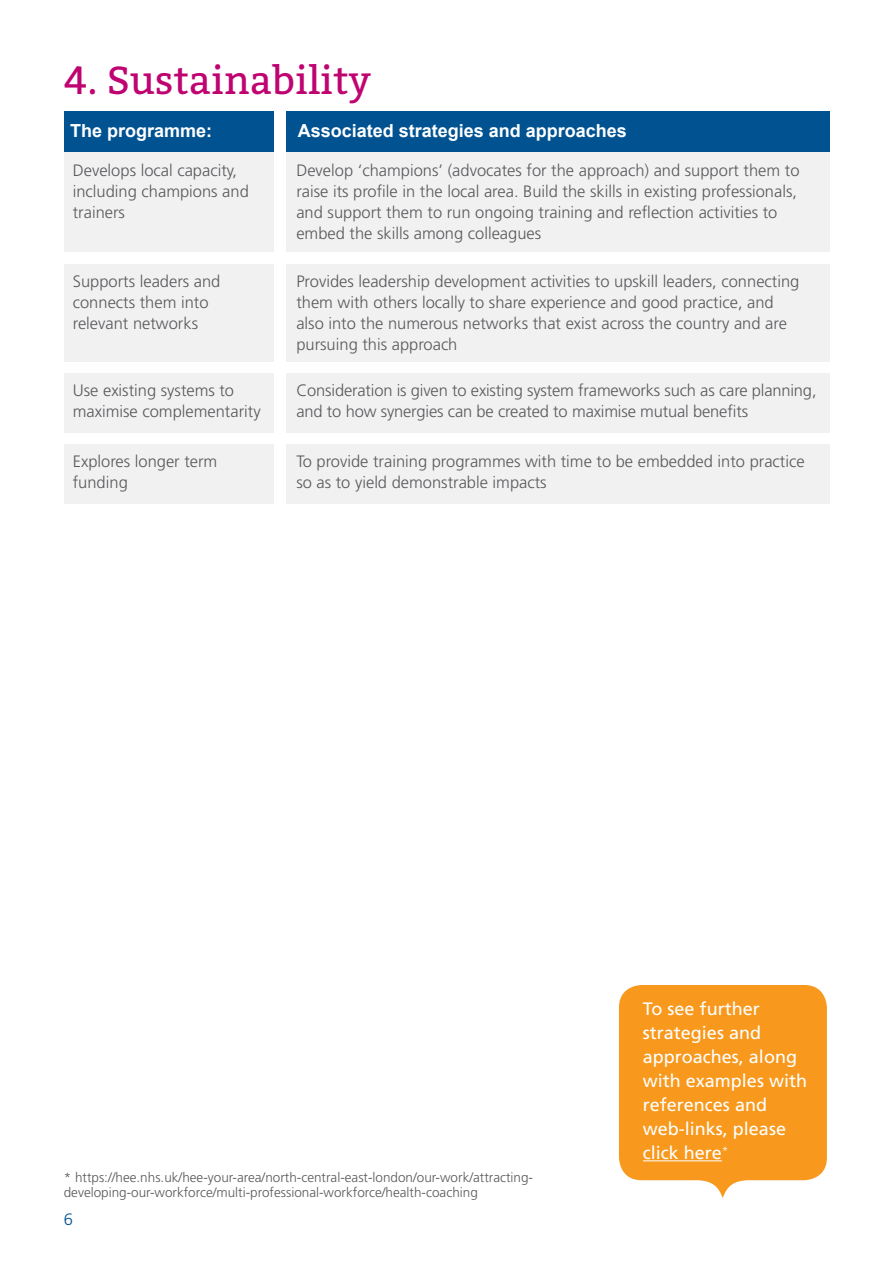
<style>
.page{position:relative;width:893px;height:1263px;background:#fff}
.page>*{position:absolute;margin:0;border:0;box-sizing:border-box;transform-origin:0 0}
.t1{font:39px "Bitter";color:#bf0371}
.t2{font:18px/24px "Frutiger";color:#fff}
.t3{font:700 18px "Arial";color:#fff}
.t4{font:300 16.5px/21px "Frutiger";color:#58595b}
.t5{font:300 16.5px "Frutiger";color:#005291}
.t6{font:300 13.5px/15px "Frutiger";color:#58595b}
</style>
<div class="page">
<div style="left:64px;top:141px;width:209px;height:111px;background:#f1f1f2"></div>
<div style="left:286px;top:141px;width:543px;height:111px;background:#f1f1f2"></div>
<div style="left:64px;top:112px;width:209px;height:40px;background:#005291"></div>
<div style="left:286px;top:112px;width:543px;height:40px;background:#005291"></div>
<div style="left:64px;top:264px;width:209px;height:97px;background:#f1f1f2"></div>
<div style="left:286px;top:264px;width:543px;height:97px;background:#f1f1f2"></div>
<div style="left:64px;top:373px;width:209px;height:60px;background:#f1f1f2"></div>
<div style="left:286px;top:373px;width:543px;height:60px;background:#f1f1f2"></div>
<div style="left:64px;top:444px;width:209px;height:60px;background:#f1f1f2"></div>
<div style="left:286px;top:444px;width:543px;height:60px;background:#f1f1f2"></div>
<svg style="left:619px;top:985px;width:208px;height:213px;background:#f8a231"></svg>
<hr style="left:643px;top:1160px;width:79px;height:1px;background:#fff">
<h1 class="t1" style="left:64px;top:52px;width:309px">4. Sustainability</h1>
<p class="t3" style="left:70px;top:119px;width:144px">The programme:</p>
<p class="t3" style="left:298px;top:119px;width:331px">Associated strategies and approaches</p>
<p class="t4" style="left:73px;top:160px;width:178px">Develops local capacity, including champions and trainers</p>
<p class="t4" style="left:296px;top:160px;width:505px">Develop ‘champions’ (advocates for the approach) and support them to raise its profile in the local area. Build the skills in existing professionals, and support them to run ongoing training and reflection activities to embed the skills among colleagues</p>
<p class="t4" style="left:73px;top:270px;width:149px">Supports leaders and connects them into relevant networks</p>
<p class="t4" style="left:296px;top:270px;width:504px">Provides leadership development activities to upskill leaders, connecting them with others locally to share experience and good practice, and also into the numerous networks that exist across the country and are pursuing this approach</p>
<p class="t4" style="left:73px;top:380px;width:189px">Use existing systems to maximise complementarity</p>
<p class="t4" style="left:296px;top:380px;width:522px">Consideration is given to existing system frameworks such as care planning, and to how synergies can be created to maximise mutual benefits</p>
<p class="t4" style="left:73px;top:451px;width:146px">Explores longer term funding</p>
<p class="t4" style="left:296px;top:451px;width:510px">To provide training programmes with time to be embedded into practice so as to yield demonstrable impacts</p>
<p class="t6" style="left:64px;top:1169px;width:471px">* https://hee.nhs.uk/hee-your-area/north-central-east-london/our-work/attracting&shy;developing-our-workforce/multi-professional-workforce/health-coaching</p>
<p class="t5" style="left:64px;top:1210px;width:11px">6</p>
<p class="t2" style="left:643px;top:996px;width:166px">To see further strategies and approaches, along with examples with references and web-links, please click here<sup>*</sup></p>
</div>
